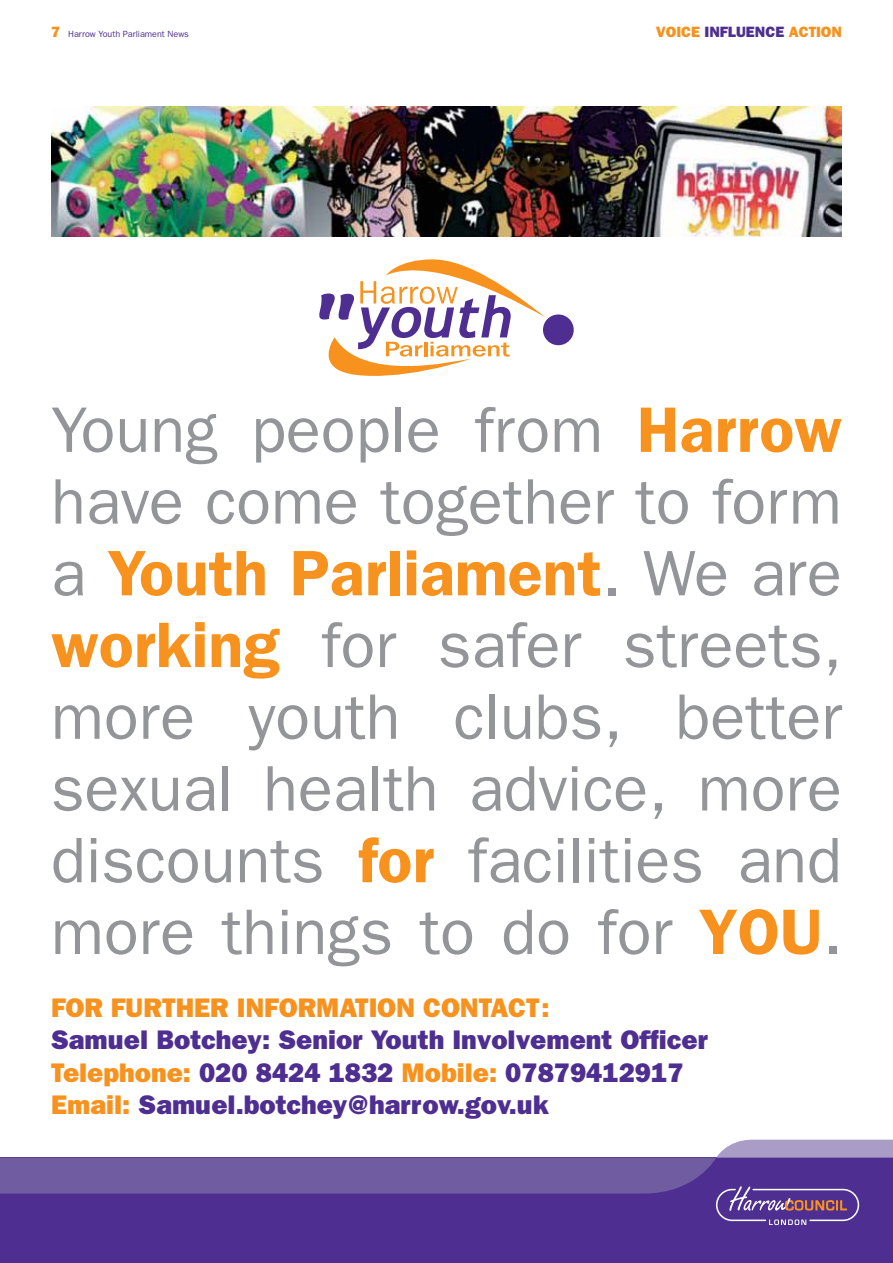
<style>
.page{position:relative;width:893px;height:1263px;background:#fff}
.page>*{position:absolute;margin:0;border:0;box-sizing:border-box;transform-origin:0 0}
.t1{font:64.5px/71.7px "Franklin Gothic";color:#939598;text-align:justify}
.t2{font:800 27px/32.4px "Franklin Gothic";color:#4e2f91}
.t3{font:800 27px "Franklin Gothic";color:#f7921e}
.t4{font:800 15px "Franklin Gothic";color:#f7921e}
.t5{font:9px "Franklin Gothic";color:#4e2f91}
.s1{font-weight:800;font-size:15px;color:#f7921e}
.s2{color:#4e2f91}
.s3{font-weight:600;color:#f7921e}
.s4{color:#f7921e}
</style>
<div class="page">
<img style="left:51px;top:106px;width:791px;height:130px">
<svg style="left:319px;top:259px;width:226px;height:117px"></svg>
<div style="left:543px;top:314px;width:31px;height:31px;background:#4e2f91;border-radius:50%"></div>
<div style="left:0;top:1157px;width:893px;height:106px;background:#4e2f91"></div>
<svg style="left:0;top:1140px;width:893px;height:85px"></svg>
<p class="t5" style="left:51px;top:29px;width:139px"><span class="s1">7</span> Harrow Youth Parliament News</p>
<p class="t4" style="left:656px;top:23px;width:188px">Voice <span class="s2">Influence</span> Action</p>
<p class="t1" style="left:51px;top:393px;width:792px">Young people from <span class="s3">Harrow </span>have come together to form a <span class="s3">Youth Parliament</span>. We are <span class="s3">working</span> for safer streets, more youth clubs, better sexual health advice, more discounts <span class="s3">for</span> facilities and more things to do for <span class="s3">YOU</span>.</p>
<p class="t3" style="left:51px;top:992px;width:18px">FOR</p>
<p class="t3" style="left:111px;top:992px;width:18px">FURTHER</p>
<p class="t3" style="left:237px;top:992px;width:17px">INFOR</p>
<p class="t3" style="left:316px;top:992px;width:55px">MATION</p>
<p class="t3" style="left:423px;top:992px;width:19px">CONT</p>
<p class="t3" style="left:490px;top:992px;width:61px">ACT :</p>
<p class="t2" style="left:51px;top:1023px;width:658px">Samuel Botchey: Senior Youth Involvement Officer<br><span class="s4">Telephone:</span> 020 8424 1832 <span class="s4">Mobile:</span> 07879412917<br><span class="s4">Email:</span> Samuel.botchey@harrow.gov.uk</p>
</div>
